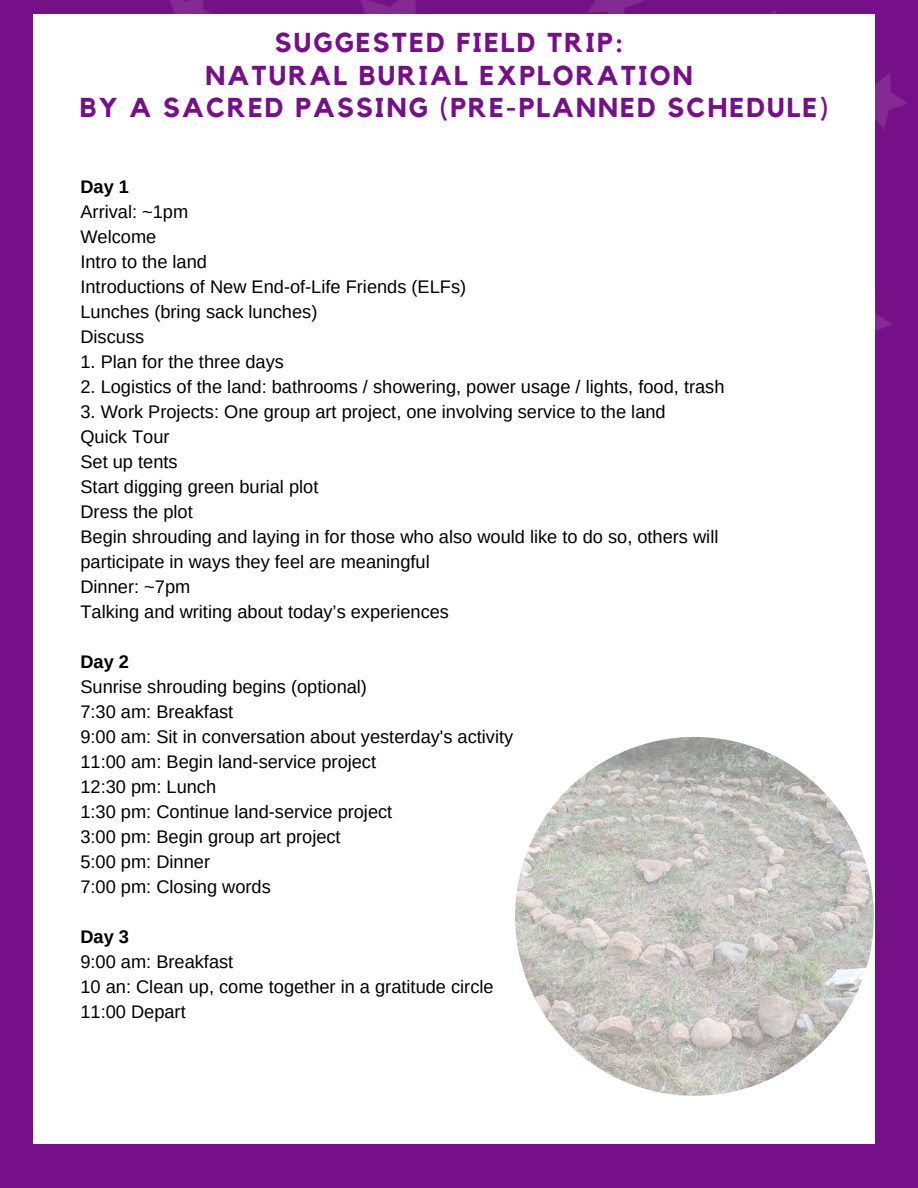
<style>
.page{position:relative;width:918px;height:1188px;background:#761088}
.page>*{position:absolute;margin:0;border:0;box-sizing:border-box;transform-origin:0 0}
.t1{font:700 27.3px/32.4px "Kollektif";letter-spacing:.08em;color:#761088;text-align:center}
.t2{font:18.15px/25px "Arimo";color:#000}
.t3{font:700 18.15px "Arimo";color:#000}
</style>
<div class="page">
<svg style="left:33px;top:114px;width:1px;height:75px"></svg>
<svg style="left:169px;top:0;width:42px;height:14px"></svg>
<svg style="left:874px;top:60px;width:34px;height:75px"></svg>
<svg style="left:360px;top:0;width:284px;height:14px"></svg>
<svg style="left:874px;top:281px;width:19px;height:75px"></svg>
<div style="left:34px;top:44px;width:840px;height:1079px;background:#fff"></div>
<div style="left:34px;top:14px;width:840px;height:75px;background:#fff"></div>
<div style="left:34px;top:1078px;width:840px;height:66px;background:#fff"></div>
<img style="left:515px;top:737px;width:359px;height:359px;border-radius:50%">
<h1 class="t1" style="left:80px;top:28px;width:750px">SUGGESTED FIELD TRIP:<br>NATURAL BURIAL EXPLORATION<br>BY A SACRED PASSING (PRE-PLANNED SCHEDULE)</h1>
<p class="t3" style="left:80px;top:177px;width:50px">Day 1</p>
<p class="t2" style="left:80px;top:199px;width:387px">Arrival: ~1pm<br>Welcome<br>Intro to the land<br>Introductions of New End-of-Life Friends (ELFs)<br>Lunches (bring sack lunches)<br>Discuss</p>
<p class="t2" style="left:80px;top:349px;width:205px">1. Plan for the three days</p>
<p class="t2" style="left:80px;top:374px;width:646px">2. Logistics of the land: bathrooms / showering, power usage / lights, food, trash</p>
<p class="t2" style="left:80px;top:399px;width:639px">3. Work Projects: One group art project, one involving service to the land<br>Quick Tour<br>Set up tents<br>Start digging green burial plot<br>Dress the plot<br>Begin shrouding and laying in for those who also would like to do so, others will participate in ways they feel are meaningful<br>Dinner: ~7pm<br>Talking and writing about today’s experiences</p>
<p class="t3" style="left:80px;top:652px;width:50px">Day 2</p>
<p class="t2" style="left:80px;top:674px;width:434px">Sunrise shrouding begins (optional)<br>7:30 am: Breakfast<br>9:00 am: Sit in conversation about yesterday's activity<br>11:00 am: Begin land-service project<br>12:30 pm: Lunch<br>1:30 pm: Continue land-service project<br>3:00 pm: Begin group art project<br>5:00 pm: Dinner<br>7:00 pm: Closing words</p>
<p class="t3" style="left:80px;top:927px;width:50px">Day 3</p>
<p class="t2" style="left:80px;top:949px;width:415px">9:00 am: Breakfast<br>10 an: Clean up, come together in a gratitude circle<br>11:00 Depart</p>
</div>
